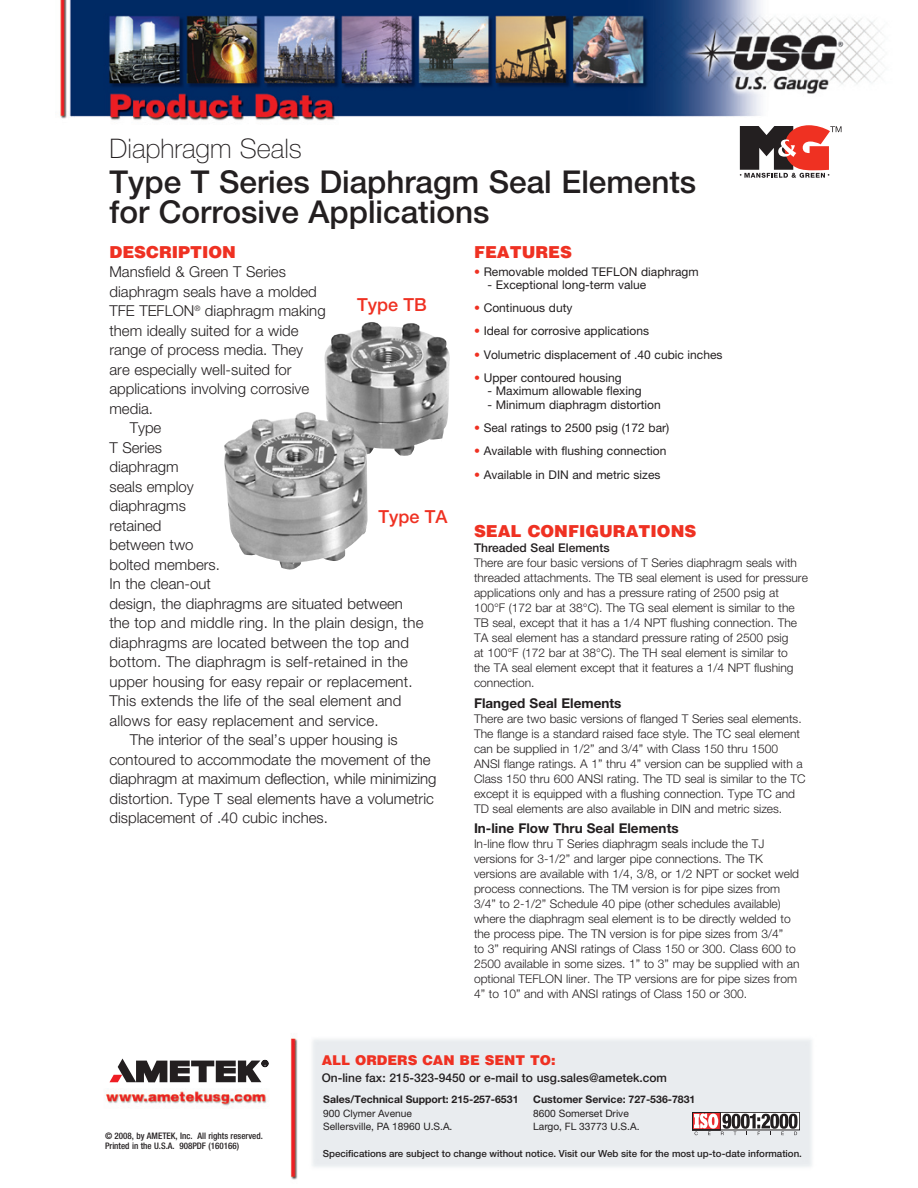
<style>
.page{position:relative;width:918px;height:1188px;background:#fff}
.page>*{position:absolute;margin:0;border:0;box-sizing:border-box;transform-origin:0 0}
.t1{font:500 31.5px/30px "Helvetica Neue";color:#231f20}
.t2{font:100 27px "Helvetica Neue";color:#231f20}
.t3{font:500 18px "Helvetica Neue";color:#ef3122}
.t4{font:900 16.5px "Helvetica";color:#ef3122}
.t5{font:300 15px "Helvetica Neue";color:#231f20}
.t6{font:700 13.5px "Helvetica Neue";color:#231f20}
.t7{font:900 13.5px "Helvetica";color:#ef3122}
.t8{font:300 12px/15px "Helvetica Neue";color:#231f20}
.t9{font:12px "Helvetica Neue";color:#231f20}
.t10{font:500 12px "Helvetica Neue";color:#231f20}
.t11{font:700 10.5px "Helvetica Neue";color:#231f20}
.t12{font:10.2px "Helvetica Neue";color:#231f20}
.t13{font:500 9.75px "Helvetica Neue";color:#231f20}
.t14{font:500 condensed 9px/10.8px "Helvetica Neue";color:#231f20}
.s1{color:#ef3122}
</style>
<div class="page">
<img style="left:60px;top:0;width:822px;height:135px">
<img style="left:105px;top:1038px;width:707px;height:142px">
<svg style="left:109px;top:1059px;width:159px;height:23px"></svg>
<svg style="left:692px;top:1112px;width:108px;height:23px"></svg>
<img style="left:224px;top:322px;width:226px;height:248px">
<svg style="left:740px;top:125px;width:102px;height:53px"></svg>
<h2 class="t2" style="left:110px;top:133px;width:194px">Diaphragm Seals</h2>
<h1 class="t1" style="left:110px;top:167px;width:588px">Type T Series Diaphragm Seal Elements for Corrosive Applications</h1>
<h3 class="t4" style="left:110px;top:241px;width:128px">DESCRIPTION</h3>
<p class="t5" style="left:110px;top:263px;width:178px">Mansfield &amp; Green T Series</p>
<p class="t5" style="left:110px;top:282px;width:209px">diaphragm seals have a molded</p>
<p class="t5" style="left:110px;top:302px;width:218px">TFE TEFLON<sup>®</sup> diaphragm making</p>
<p class="t5" style="left:109px;top:321px;width:191px">them ideally suited for a wide</p>
<p class="t5" style="left:109px;top:341px;width:195px">range of process media. They</p>
<p class="t5" style="left:109px;top:360px;width:184px">are especially well-suited for</p>
<p class="t5" style="left:109px;top:380px;width:201px">applications involving corrosive</p>
<p class="t5" style="left:109px;top:399px;width:45px">media.</p>
<p class="t5" style="left:130px;top:419px;width:33px">Type</p>
<p class="t5" style="left:109px;top:438px;width:54px">T Series</p>
<p class="t5" style="left:109px;top:458px;width:71px">diaphragm</p>
<p class="t5" style="left:109px;top:477px;width:86px">seals employ</p>
<p class="t5" style="left:109px;top:497px;width:78px">diaphragms</p>
<p class="t5" style="left:109px;top:516px;width:53px">retained</p>
<p class="t5" style="left:109px;top:536px;width:86px">between two</p>
<p class="t5" style="left:109px;top:555px;width:112px">bolted members.</p>
<p class="t5" style="left:109px;top:575px;width:103px">In the clean-out</p>
<p class="t5" style="left:109px;top:594px;width:295px">design, the diaphragms are situated between</p>
<p class="t5" style="left:109px;top:614px;width:316px">the top and middle ring. In the plain design, the</p>
<p class="t5" style="left:109px;top:633px;width:301px">diaphragms are located between the top and</p>
<p class="t5" style="left:109px;top:653px;width:300px">bottom. The diaphragm is self-retained in the</p>
<p class="t5" style="left:109px;top:672px;width:305px">upper housing for easy repair or replacement.</p>
<p class="t5" style="left:109px;top:692px;width:293px">This extends the life of the seal element and</p>
<p class="t5" style="left:109px;top:711px;width:271px">allows for easy replacement and service.</p>
<p class="t5" style="left:130px;top:731px;width:269px">The interior of the seal’s upper housing is</p>
<p class="t5" style="left:109px;top:750px;width:323px">contoured to accommodate the movement of the</p>
<p class="t5" style="left:109px;top:770px;width:328px">diaphragm at maximum deflection, while minimizing</p>
<p class="t5" style="left:109px;top:789px;width:326px">distortion. Type T seal elements have a volumetric</p>
<p class="t5" style="left:109px;top:809px;width:220px">displacement of .40 cubic inches.</p>
<h3 class="t3" style="left:357px;top:294px;width:71px">Type TB</h3>
<h3 class="t3" style="left:378px;top:506px;width:71px">Type TA</h3>
<h3 class="t4" style="left:474px;top:241px;width:100px">FEATURES</h3>
<p class="t9" style="left:474px;top:264px;width:226px"><span class="s1">•</span> Removable molded TEFLON diaphragm</p>
<p class="t9" style="left:488px;top:278px;width:160px">- Exceptional long-term value</p>
<p class="t9" style="left:474px;top:301px;width:100px"><span class="s1">•</span> Continuous duty</p>
<p class="t9" style="left:474px;top:324px;width:177px"><span class="s1">•</span> Ideal for corrosive applications</p>
<p class="t9" style="left:474px;top:347px;width:250px"><span class="s1">•</span> Volumetric displacement of .40 cubic inches</p>
<p class="t9" style="left:474px;top:371px;width:149px"><span class="s1">•</span> Upper contoured housing</p>
<p class="t9" style="left:488px;top:384px;width:156px">- Maximum allowable flexing</p>
<p class="t9" style="left:488px;top:398px;width:175px">- Minimum diaphragm distortion</p>
<p class="t9" style="left:474px;top:421px;width:197px"><span class="s1">•</span> Seal ratings to 2500 psig (172 bar)</p>
<p class="t9" style="left:474px;top:444px;width:194px"><span class="s1">•</span> Available with flushing connection</p>
<p class="t9" style="left:474px;top:467px;width:188px"><span class="s1">•</span> Available in DIN and metric sizes</p>
<h3 class="t4" style="left:474px;top:520px;width:224px">SEAL CONFIGURATIONS</h3>
<p class="t10" style="left:474px;top:541px;width:137px">Threaded Seal Elements</p>
<p class="t8" style="left:474px;top:555px;width:335px">There are four basic versions of T Series diaphragm seals with threaded attachments. The TB seal element is used for pressure applications only and has a pressure rating of 2500 psig at 100°F (172 bar at 38°C). The TG seal element is similar to the TB seal, except that it has a 1/4 NPT flushing connection. The TA seal element has a standard pressure rating of 2500 psig<br>at 100°F (172 bar at 38°C). The TH seal element is similar to<br>the TA seal element except that it features a 1/4 NPT flushing connection.</p>
<p class="t6" style="left:474px;top:694px;width:149px">Flanged Seal Elements</p>
<p class="t8" style="left:474px;top:710px;width:333px">There are two basic versions of flanged T Series seal elements.<br>The flange is a standard raised face style. The TC seal element can be supplied in 1/2” and 3/4” with Class 150 thru 1500<br>ANSI flange ratings. A 1” thru 4” version can be supplied with a Class 150 thru 600 ANSI rating. The TD seal is similar to the TC except it is equipped with a flushing connection. Type TC and TD seal elements are also available in DIN and metric sizes.</p>
<p class="t6" style="left:474px;top:820px;width:206px">In-line Flow Thru Seal Elements</p>
<p class="t8" style="left:474px;top:836px;width:327px">In-line flow thru T Series diaphragm seals include the TJ versions for 3-1/2” and larger pipe connections. The TK versions are available with 1/4, 3/8, or 1/2 NPT or socket weld process connections. The TM version is for pipe sizes from 3/4” to 2-1/2” Schedule 40 pipe (other schedules available) where the diaphragm seal element is to be directly welded to the process pipe. The TN version is for pipe sizes from 3/4”<br>to 3” requiring ANSI ratings of Class 150 or 300. Class 600 to 2500 available in some sizes. 1” to 3” may be supplied with an optional TEFLON liner. The TP versions are for pipe sizes from 4” to 10” and with ANSI ratings of Class 150 or 300.</p>
<p class="t14" style="left:105px;top:1130px;width:159px">© 2008, by AMETEK, Inc. All rights reserved.<br>Printed in the U.S.A. 908PDF (160166)</p>
<p class="t7" style="left:322px;top:1051px;width:235px">ALL ORDERS CAN BE SENT TO:</p>
<p class="t10" style="left:322px;top:1070px;width:347px">On-line fax: 215-323-9450 or e-mail to usg.sales@ametek.com</p>
<p class="t11" style="left:323px;top:1093px;width:197px">Sales/Technical Support: 215-257-6531</p>
<p class="t11" style="left:533px;top:1093px;width:164px">Customer Service: 727-536-7831</p>
<p class="t12" style="left:323px;top:1107px;width:90px">900 Clymer Avenue</p>
<p class="t12" style="left:533px;top:1107px;width:97px">8600 Somerset Drive</p>
<p class="t12" style="left:323px;top:1121px;width:131px">Sellersville, PA 18960 U.S.A.</p>
<p class="t12" style="left:533px;top:1121px;width:108px">Largo, FL 33773 U.S.A.</p>
<p class="t13" style="left:323px;top:1148px;width:481px">Specifications are subject to change without notice. Visit our Web site for the most up-to-date information.</p>
</div>
